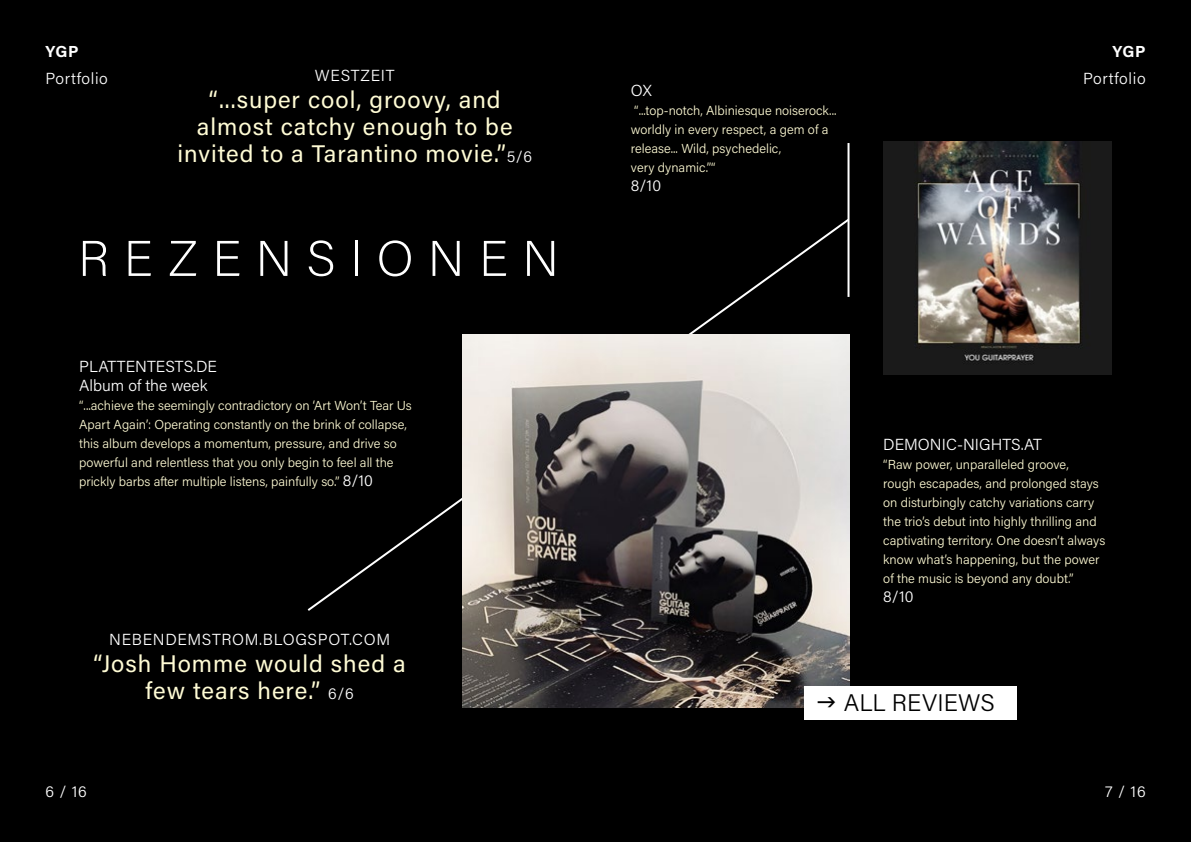
<style>
.page{position:relative;width:1191px;height:842px;background:#fff}
.page>*{position:absolute;margin:0;border:0;box-sizing:border-box;transform-origin:0 0}
.t1{font:200 50px "Acumin Pro";letter-spacing:.28em;color:#fff}
.t2{font:24px/27px "Acumin Pro";letter-spacing:.04em;color:#fffcd5;text-align:center}
.t3{font:300 24px "Acumin Pro";letter-spacing:.005em;color:#000}
.t4{font:300 16px "Acumin Pro";letter-spacing:.035em;color:#fff}
.t5{font:300 16px/19px "Acumin Pro";color:#fff}
.t6{font:700 16px "Acumin Pro";letter-spacing:.03em;color:#fff}
.t7{font:300 13px/19px "Acumin Pro";color:#fffcd5}
.s1{font-weight:300;font-size:16px;color:#fff}
.s2{font-size:16px;color:#fff}
</style>
<div class="page">
<div style="left:0;top:0;width:595px;height:842px;background:#000"></div>
<div style="left:595px;top:0;width:596px;height:842px;background:#000"></div>
<hr style="left:847px;top:143px;width:2px;height:154px;background:#fff">
<svg style="left:307px;top:217px;width:543px;height:396px"></svg>
<img style="left:463px;top:334px;width:386px;height:373px">
<img style="left:883px;top:142px;width:228px;height:233px">
<div style="left:804px;top:687px;width:212px;height:33px;background:#fff"></div>
<p class="t6" style="left:45px;top:40px;width:35px">YGP</p>
<p class="t4" style="left:45px;top:67px;width:64px">Portfolio</p>
<p class="t4" style="left:315px;top:64px;width:81px">WESTZEIT</p>
<h2 class="t2" style="left:177px;top:85px;width:356px">“...super cool, groovy, and almost catchy enough to be invited to a Tarantino movie.”<span class="s1">5/6</span></h2>
<h1 class="t1" style="left:78px;top:224px;width:482px">REZENSIONEN</h1>
<p class="t5" style="left:79px;top:356px;width:139px">PLATTENTESTS.DE<br>Album of the week</p>
<p class="t7" style="left:79px;top:396px;width:334px">“...achieve the seemingly contradictory on ‘Art Won’t Tear Us Apart Again’: Operating constantly on the brink of collapse, this album develops a momentum, pressure, and drive so powerful and relentless that you only begin to feel all the prickly barbs after multiple listens, painfully so.” <span class="s2">8/10</span></p>
<p class="t4" style="left:109px;top:629px;width:282px">NEBENDEMSTROM.BLOGSPOT.COM</p>
<h2 class="t2" style="left:94px;top:649px;width:314px">“Josh Homme would shed a few tears here.” <span class="s1">6/6</span></h2>
<p class="t4" style="left:631px;top:79px;width:22px">OX</p>
<p class="t7" style="left:631px;top:100px;width:207px">“...top-notch, Albiniesque noiserock... worldly in every respect, a gem of a release... Wild, psychedelic,<br>very dynamic.”“</p>
<p class="t4" style="left:631px;top:174px;width:32px">8/10</p>
<p class="t6" style="left:1112px;top:40px;width:35px">YGP</p>
<p class="t4" style="left:1083px;top:67px;width:64px">Portfolio</p>
<p class="t5" style="left:883px;top:434px;width:160px">DEMONIC-NIGHTS.AT</p>
<p class="t7" style="left:883px;top:454px;width:223px">“Raw power, unparalleled groove,<br>rough escapades, and prolonged stays on disturbingly catchy variations carry the trio’s debut into highly thrilling and captivating territory. One doesn’t always know what’s happening, but the power of the music is beyond any doubt.”</p>
<p class="t4" style="left:883px;top:585px;width:32px">8/10</p>
<h2 class="t3" style="left:844px;top:686px;width:152px">ALL REVIEWS</h2>
<p class="t4" style="left:45px;top:780px;width:43px">6 / 16</p>
<p class="t4" style="left:1105px;top:780px;width:42px">7 / 16</p>
</div>
